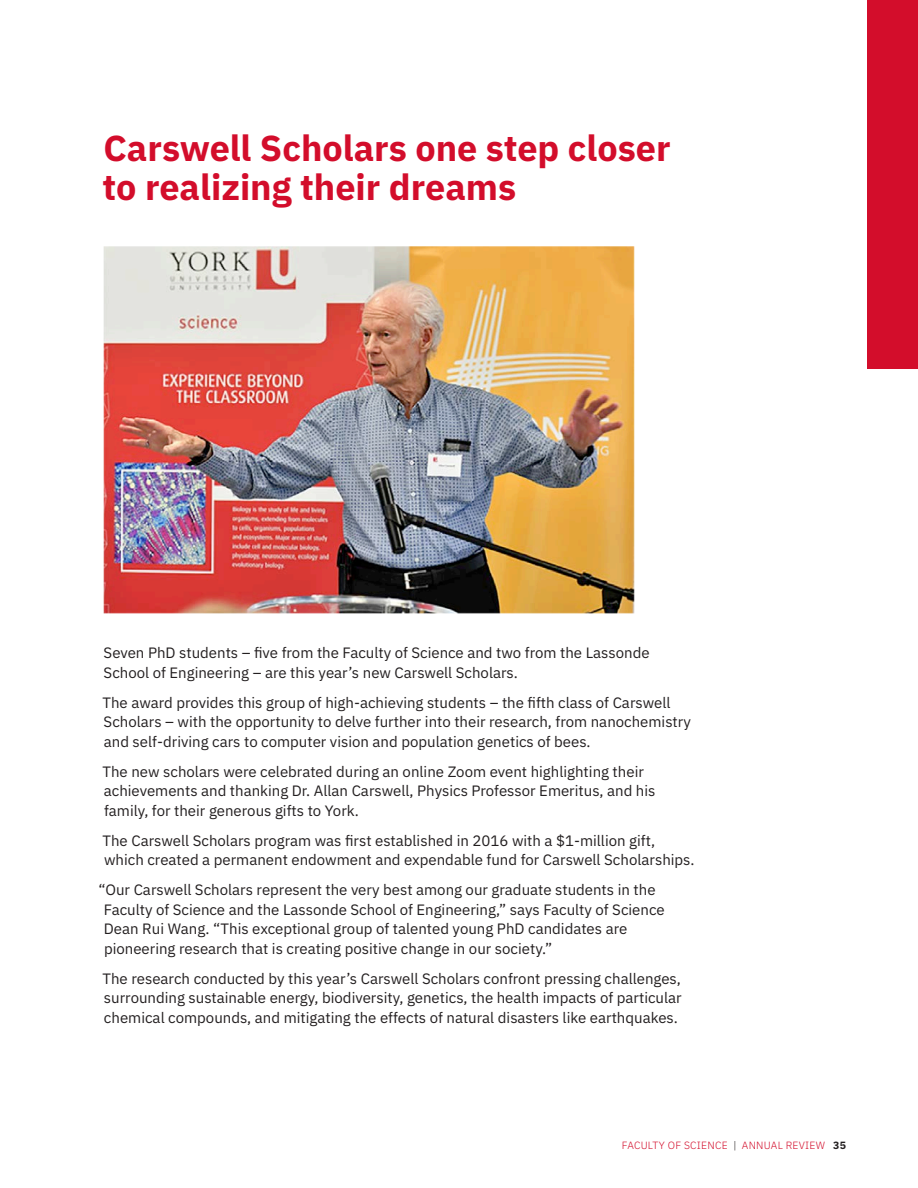
<style>
.page{position:relative;width:918px;height:1188px;background:#fff}
.page>*{position:absolute;margin:0;border:0;box-sizing:border-box;transform-origin:0 0}
.YU_title_2a{font:700 36px/39px "IBM Plex Sans";color:#d30d2b}
.YU_body{font:15px/19.5px "IBM Plex Sans";color:#231f20}
.t1{font:300 10.5px "IBM Plex Sans";letter-spacing:.02em;color:#d30d2b}
.s1{color:#231f20}
.s2{font-weight:700;color:#231f20}
</style>
<div class="page">
<img style="left:104px;top:246px;width:530px;height:368px">
<div style="left:867px;top:0;width:51px;height:369px;background:#d30d2b"></div>
<p class="YU_title_2a" style="left:103px;top:126px;width:570px">Carswell Scholars one step closer to realizing their dreams</p>
<p class="YU_body" style="left:104px;top:642px;width:547px">Seven PhD students – five from the Faculty of Science and two from the Lassonde<br>School of Engineering – are this year’s new Carswell Scholars.</p>
<p class="YU_body" style="left:103px;top:692px;width:590px">The award provides this group of high-achieving students – the fifth class of Carswell<br>Scholars – with the opportunity to delve further into their research, from nanochemistry and self-driving cars to computer vision and population genetics of bees.</p>
<p class="YU_body" style="left:103px;top:761px;width:554px">The new scholars were celebrated during an online Zoom event highlighting their achievements and thanking Dr. Allan Carswell, Physics Professor Emeritus, and his family, for their generous gifts to York.</p>
<p class="YU_body" style="left:103px;top:830px;width:594px">The Carswell Scholars program was first established in 2016 with a $1-million gift, which created a permanent endowment and expendable fund for Carswell Scholarships.</p>
<p class="YU_body" style="left:104px;top:879px;width:562px;text-indent:-5px">“Our Carswell Scholars represent the very best among our graduate students in the Faculty of Science and the Lassonde School of Engineering,” says Faculty of Science Dean Rui Wang. “This exceptional group of talented young PhD candidates are pioneering research that is creating positive change in our society.”</p>
<p class="YU_body" style="left:103px;top:968px;width:581px;text-align:justify">The research conducted by this year’s Carswell Scholars confront pressing challenges, surrounding sustainable energy, biodiversity, genetics, the health impacts of particular chemical compounds, and mitigating the effects of natural disasters like earthquakes.</p>
<p class="t1" style="left:622px;top:1138px;width:226px">FACULTY OF SCIENCE <span class="s1">|</span> ANNUAL REVIEW <span class="s2">35</span></p>
</div>
